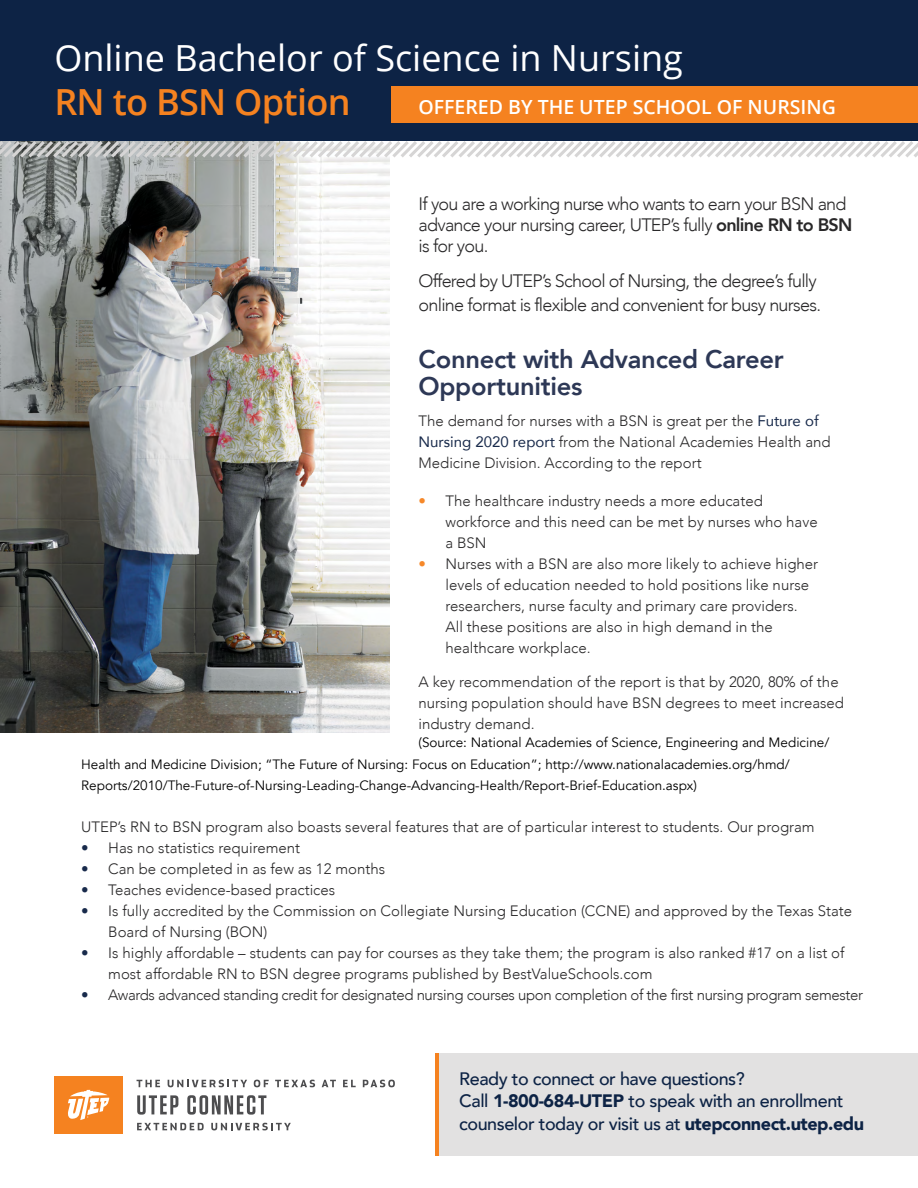
<style>
.page{position:relative;width:918px;height:1188px;background:#fff}
.page>*{position:absolute;margin:0;border:0;box-sizing:border-box;transform-origin:0 0}
.t1{font:36px "Open Sans";color:#fff}
.t2{font:600 36px "Open Sans";letter-spacing:-.02em;color:#f58220}
.t3{font:800 25.5px/27px "Avenir";letter-spacing:-.01em;color:#2d3856}
.t4{font:600 19.5px "Open Sans";color:#fff}
.t5{font:300 18px/21px "Avenir";letter-spacing:-.04em;color:#292829}
.t6{font:500 18px/22.5px "Avenir";letter-spacing:-.025em;color:#0d2345}
.t7{font:300 15px/21px "Avenir";color:#292829}
.t8{font:300 15px "Avenir";letter-spacing:-.025em;color:#292829}
.t9{font:13.5px/21.5px "Avenir";color:#000}
.s1{font-weight:800}
.s2{font-weight:400;color:#182a4b}
.s3{color:#f68829}
.s4{color:#182a4b}
.s5{font-weight:900}
</style>
<div class="page">
<img style="left:0;top:161px;width:390px;height:571px">
<svg style="left:0;top:141px;width:918px;height:20px"></svg>
<div style="left:0;top:0;width:918px;height:141px;background:#0d2345"></div>
<div style="left:391px;top:86px;width:527px;height:37px;background:#f58220"></div>
<div style="left:435px;top:1053px;width:5px;height:102px;background:#f58220"></div>
<div style="left:440px;top:1053px;width:478px;height:102px;background:#e2e1e1"></div>
<div style="left:54px;top:1076px;width:69px;height:58px;background:#f58220"></div>
<svg style="left:68px;top:1090px;width:41px;height:30px"></svg>
<svg style="left:137px;top:1080px;width:23px;height:7px"></svg>
<svg style="left:168px;top:1080px;width:79px;height:7px"></svg>
<svg style="left:254px;top:1080px;width:15px;height:7px"></svg>
<svg style="left:275px;top:1080px;width:40px;height:7px"></svg>
<svg style="left:322px;top:1080px;width:14px;height:7px"></svg>
<svg style="left:343px;top:1080px;width:13px;height:7px"></svg>
<svg style="left:363px;top:1080px;width:32px;height:7px"></svg>
<svg style="left:137px;top:1095px;width:41px;height:20px"></svg>
<svg style="left:187px;top:1095px;width:79px;height:20px"></svg>
<svg style="left:137px;top:1123px;width:67px;height:7px"></svg>
<svg style="left:211px;top:1123px;width:80px;height:7px"></svg>
<h1 class="t1" style="left:54px;top:34px;width:630px">Online Bachelor of Science in Nursing</h1>
<h1 class="t2" style="left:54px;top:77px;width:298px">RN to BSN Option</h1>
<h3 class="t4" style="left:418px;top:93px;width:419px">OFFERED BY THE UTEP SCHOOL OF NURSING</h3>
<p class="t5" style="left:418px;top:194px;width:436px">If you are a working nurse who wants to earn your BSN and advance your nursing career, UTEP’s fully <span class="s1">online RN to BSN </span>is for you.</p>
<p class="t5" style="left:418px;top:269px;width:404px;line-height:24px">Offered by UTEP’s School of Nursing, the degree’s fully online format is flexible and convenient for busy nurses.</p>
<h2 class="t3" style="left:418px;top:345px;width:367px">Connect with Advanced Career<br>Opportunities</h2>
<p class="t7" style="left:418px;top:411px;width:414px">The demand for nurses with a BSN is great per the <span class="s2">Future of<br>Nursing 2020 report</span> from the National Academies Health and<br>Medicine Division. According to the report</p>
<p class="t7" style="left:446px;top:490px;width:374px;text-indent:-27px"><span class="s3">•</span> The healthcare industry needs a more educated workforce and this need can be met by nurses who have a BSN</p>
<p class="t7" style="left:446px;top:553px;width:374px;text-indent:-27px"><span class="s3">•</span> Nurses with a BSN are also more likely to achieve higher levels of education needed to hold positions like nurse researchers, nurse faculty and primary care providers.<br>All these positions are also in high demand in the healthcare workplace.</p>
<p class="t7" style="left:418px;top:672px;width:427px">A key recommendation of the report is that by 2020, 80% of the nursing population should have BSN degrees to meet increased industry demand.</p>
<p class="t9" style="left:81px;top:732px;width:750px;text-indent:337px">(Source: National Academies of Science, Engineering and Medicine/<br>Health and Medicine Division; “The Future of Nursing: Focus on Education”; http://www.nationalacademies.org/hmd/<br>Reports/2010/The-Future-of-Nursing-Leading-Change-Advancing-Health/Report-Brief-Education.aspx)</p>
<p class="t7" style="left:81px;top:816px;width:735px">UTEP’s RN to BSN program also boasts several features that are of particular interest to students. Our program</p>
<p class="t7" style="left:81px;top:837px;width:221px"><span class="s4">•</span> Has no statistics requirement</p>
<p class="t7" style="left:81px;top:858px;width:305px"><span class="s4">•</span> Can be completed in as few as 12 months</p>
<p class="t7" style="left:81px;top:879px;width:255px"><span class="s4">•</span> Teaches evidence-based practices</p>
<p class="t7" style="left:108px;top:900px;width:746px;text-indent:-27px"><span class="s4">•</span> Is fully accredited by the Commission on Collegiate Nursing Education (CCNE) and approved by the Texas State<br>Board of Nursing (BON)</p>
<p class="t7" style="left:108px;top:942px;width:738px;text-indent:-27px"><span class="s4">•</span> Is highly affordable – students can pay for courses as they take them; the program is also ranked #17 on a list of most affordable RN to BSN degree programs published by BestValueSchools.com</p>
<p class="t8" style="left:81px;top:986px;width:783px"><span class="s4">•</span> Awards advanced standing credit for designated nursing courses upon completion of the first nursing program semester</p>
<p class="t6" style="left:459px;top:1066px;width:406px">Ready to connect or have questions?<br>Call <span class="s5">1-800-684-UTEP</span> to speak with an enrollment counselor today or visit us at <span class="s5">utepconnect.utep.edu</span></p>
</div>
